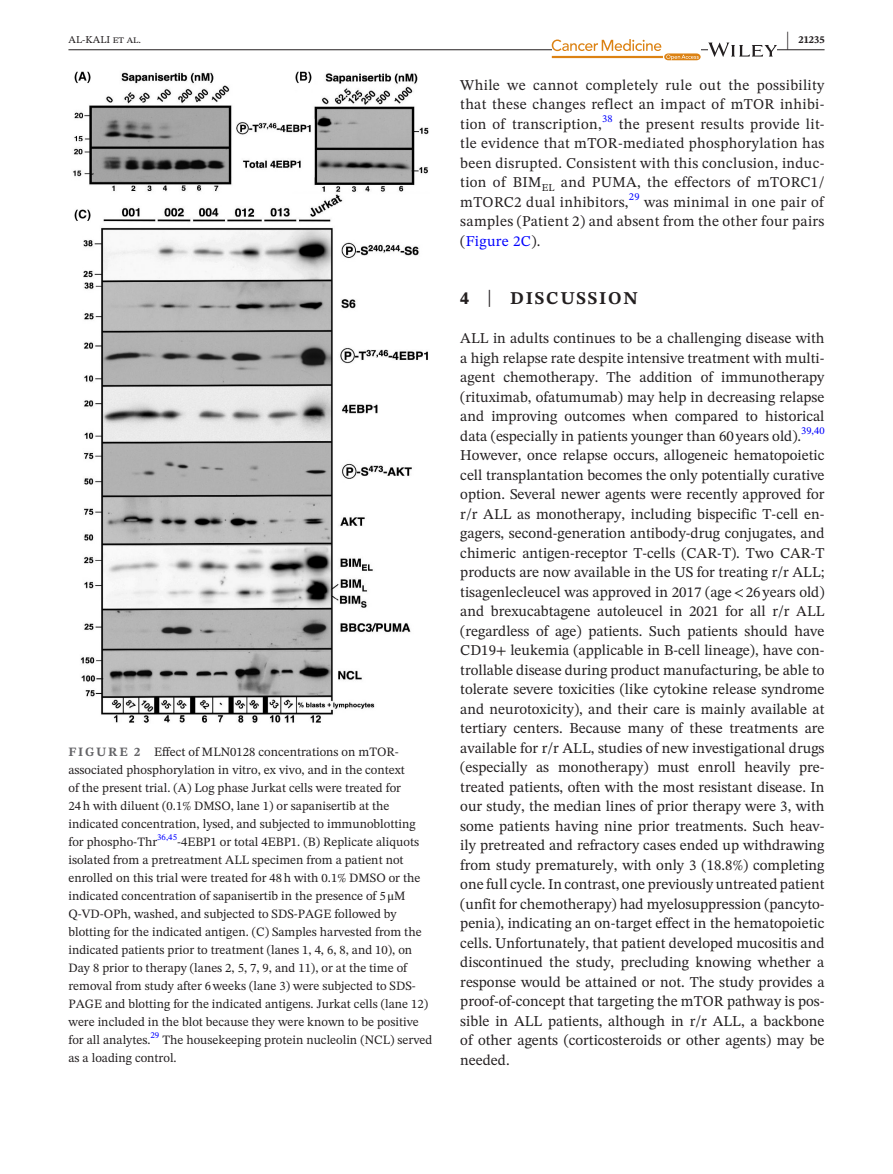
<style>
.page{position:relative;width:893px;height:1174px;background:#fff}
.page>*{position:absolute;margin:0;border:0;box-sizing:border-box;transform-origin:0 0}
.t1{font:700 21px "STIX Two Text";color:#231f20;scale:.42 1}
.t2{font:700 18px "STIX Two Text";letter-spacing:.1em;color:#231f20}
.t3{font:15px/19.5px "STIX Two Text";letter-spacing:.02em;color:#231f20;text-align:justify}
.t4{font:12.75px/18px "STIX Two Text";color:#231f20}
.t5{font:10.5px "STIX Two Text";color:#231f20}
.t6{font:10.5px "STIX Two Text";letter-spacing:.01em;color:#00f}
.t7{font:700 10.5px "STIX Two Text";color:#231f20}
.s1{color:#00f}
.s2{font-weight:700;color:#636366}
.s3{font-family:"STIX"}
.s4{font-weight:400;font-size:23.7px}
</style>
<div class="page">
<hr style="left:68px;top:49px;width:756px;height:1px;background:#231f20">
<svg style="left:552px;top:39px;width:149px;height:21px"></svg>
<svg style="left:708px;top:43px;width:69px;height:14px"></svg>
<img style="left:73px;top:71px;width:356px;height:652px">
<h1 class="t1" style="left:787px;top:24px;width:8px">|</h1>
<p class="t5" style="left:68px;top:32px;width:74px">AL-KALI et al.</p>
<p class="t7" style="left:798px;top:32px;width:27px">21235</p>
<p class="t3" style="left:460px;top:75px;width:366px">While we cannot completely rule out the possibility that these changes reflect an impact of mTOR inhibi&shy;tion of transcription,</p>
<p class="t6" style="left:602px;top:111px;width:12px">38</p>
<p class="t3" style="left:460px;top:114px;width:366px;text-indent:158px">the present results provide lit&shy;tle evidence that mTOR-mediated phosphorylation has been disrupted. Consistent with this conclusion, induc&shy;tion of BIM<sub>EL</sub> and PUMA, the effectors of mTORC1/ mTORC2 dual inhibitors,</p>
<p class="t6" style="left:629px;top:189px;width:12px">29</p>
<p class="t3" style="left:460px;top:192px;width:366px;text-indent:184px">was minimal in one pair of samples (Patient 2) and absent from the other four pairs (<span class="s1">Figure 2C</span>).</p>
<p class="t4" style="left:68px;top:742px;width:365px"><span class="s2">FIGURE 2</span> Effect of MLN0128 concentrations on mTOR&shy;associated phosphorylation in vitro, ex vivo, and in the context<br>of the present trial. (A) Log phase Jurkat cells were treated for<br>24h with diluent (0.1% DMSO, lane 1) or sapanisertib at the indicated concentration, lysed, and subjected to immunoblotting for phospho-Thr<sup>36,45</sup>-4EBP1 or total 4EBP1. (B) Replicate aliquots isolated from a pretreatment ALL specimen from a patient not enrolled on this trial were treated for 48h with 0.1% DMSO or the indicated concentration of sapanisertib in the presence of 5<span class="s3">μ</span>M Q-VD-OPh, washed, and subjected to SDS-PAGE followed by blotting for the indicated antigen. (C) Samples harvested from the indicated patients prior to treatment (lanes 1, 4, 6, 8, and 10), on Day 8 prior to therapy (lanes 2, 5, 7, 9, and 11), or at the time of removal from study after 6weeks (lane 3) were subjected to SDS-PAGE and blotting for the indicated antigens. Jurkat cells (lane 12) were included in the blot because they were known to be positive for all analytes.<sup>29</sup> The housekeeping protein nucleolin (NCL) served as a loading control.</p>
<p class="t2" style="left:460px;top:285px;width:179px">4 <span class="s4">|</span> DISCUSSION</p>
<p class="t3" style="left:460px;top:328px;width:366px">ALL in adults continues to be a challenging disease with a high relapse rate despite intensive treatment with multi&shy;agent chemotherapy. The addition of immunotherapy (rituximab, ofatumumab) may help in decreasing relapse and improving outcomes when compared to historical data (especially in patients younger than 60 years old).</p>
<p class="t6" style="left:801px;top:423px;width:25px">39,40</p>
<p class="t3" style="left:460px;top:445px;width:366px">However, once relapse occurs, allogeneic hematopoietic cell transplantation becomes the only potentially curative option. Several newer agents were recently approved for r/r ALL as monotherapy, including bispecific T-cell en&shy;gagers, second-generation antibody-drug conjugates, and chimeric antigen-receptor T-cells (CAR-T). Two CAR-T products are now available in the US for treating r/r ALL; tisagenlecleucel was approved in 2017 (age<span class="s3">&lt;</span>26 years old) and brexucabtagene autoleucel in 2021 for all r/r ALL (regardless of age) patients. Such patients should have CD19<span class="s3">+</span> leukemia (applicable in B-cell lineage), have con&shy;trollable disease during product manufacturing, be able to tolerate severe toxicities (like cytokine release syndrome and neurotoxicity), and their care is mainly available at tertiary centers. Because many of these treatments are available for r/r ALL, studies of new investigational drugs (especially as monotherapy) must enroll heavily pre&shy;treated patients, often with the most resistant disease. In our study, the median lines of prior therapy were 3, with some patients having nine prior treatments. Such heav&shy;ily pretreated and refractory cases ended up withdrawing from study prematurely, with only 3 (18.8%) completing one full cycle. In contrast, one previously untreated patient (unfit for chemotherapy) had myelosuppression (pancyto&shy;penia), indicating an on-target effect in the hematopoietic cells. Unfortunately, that patient developed mucositis and discontinued the study, precluding knowing whether a response would be attained or not. The study provides a proof-of-concept that targeting the mTOR pathway is pos&shy;sible in ALL patients, although in r/r ALL, a backbone of other agents (corticosteroids or other agents) may be needed.</p>
</div>
